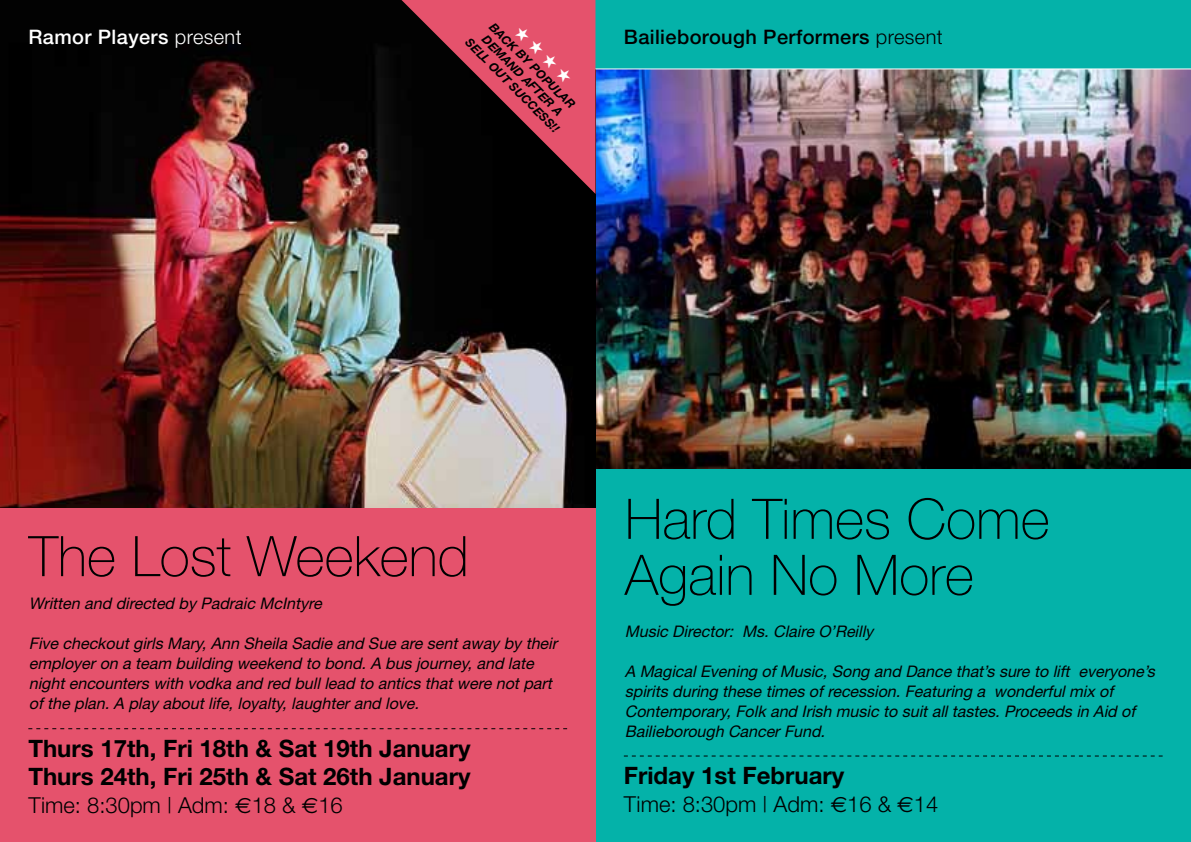
<style>
.page{position:relative;width:1191px;height:842px;background:#fff}
.page>*{position:absolute;margin:0;border:0;box-sizing:border-box;transform-origin:0 0}
.t1{font:100 56px/56px "Helvetica Neue";color:#000}
.t2{font:700 24px/28px "Helvetica Neue";color:#000}
.t3{font:300 22px "Helvetica Neue";color:#000}
.t4{font:500 20px "Helvetica Neue";letter-spacing:.02em;color:#000}
.t5{font:500 20px "Helvetica Neue";letter-spacing:.02em;color:#fff}
.t6{font:18px "Zapf Dingbats ITC";color:#fff}
.t7{font:italic 16px/20px "Helvetica Neue East A";color:#000}
.t8{font:italic 700 12px "Helvetica Neue";color:#000}
.s1{font-weight:300}
.s2{font-family:"Euro Sans";font-weight:400}
</style>
<div class="page">
<img style="left:595px;top:69px;width:596px;height:400px">
<div style="left:595px;top:469px;width:596px;height:373px;background:#04b2a9"></div>
<img style="left:0;top:0;width:595px;height:508px">
<div style="left:0;top:508px;width:595px;height:334px;background:#e5526c"></div>
<div style="left:595px;top:0;width:596px;height:69px;background:#04b2a9"></div>
<svg style="left:624px;top:755px;width:538px;height:1px"></svg>
<svg style="left:401px;top:0;width:194px;height:194px;background:#712936"></svg>
<hr style="left:595px;top:68px;width:596px;height:1px;background:#fff">
<svg style="left:28px;top:728px;width:539px;height:1px"></svg>
<p class="t8" style="left:496px;top:19px;width:117px;rotate:45deg">Back b y popu lar</p>
<p class="t6" style="left:523px;top:22px;width:75px;rotate:45deg">★ ★ ★ ★</p>
<p class="t5" style="left:28px;top:25px;width:215px">Ramor Players <span class="s1">present</span></p>
<p class="t4" style="left:624px;top:25px;width:320px">Bailieborough Performers <span class="s1">present</span></p>
<p class="t8" style="left:489px;top:32px;width:110px;rotate:45deg">demand aft er a</p>
<p class="t8" style="left:473px;top:35px;width:50px;rotate:45deg">sell out</p>
<p class="t8" style="left:516px;top:79px;width:67px;rotate:45deg">su ccess !!</p>
<h1 class="t1" style="left:29px;top:528px;width:441px">The Lost Weekend</h1>
<p class="t7" style="left:29px;top:594px;width:294px">Written and directed by Padraic McIntyre</p>
<p class="t7" style="left:29px;top:634px;width:530px">Five checkout girls Mary, Ann Sheila Sadie and Sue are sent away by their employer on a team building weekend to bond. A bus journey, and late night encounters with vodka and red bull lead to antics that were not part of the plan. A play about life, loyalty, laughter and love.</p>
<h2 class="t2" style="left:28px;top:734px;width:443px">Thurs 17th, Fri 18th &amp; Sat 19th January<br>Thurs 24th, Fri 25th &amp; Sat 26th January</h2>
<h3 class="t3" style="left:28px;top:792px;width:316px">Time: 8:30pm | Adm: <span class="s2">M</span>18 &amp; <span class="s2">M</span>16</h3>
<h1 class="t1" style="left:625px;top:491px;width:426px">Hard Times Come<br>Again No More</h1>
<p class="t7" style="left:625px;top:621px;width:250px">Music Director: Ms. Claire O’Reilly</p>
<p class="t7" style="left:625px;top:661px;width:531px">A Magical Evening of Music, Song and Dance that’s sure to lift everyone’s spirits during these times of recession. Featuring a wonderful mix of Contemporary, Folk and Irish music to suit all tastes. Proceeds in Aid of Bailieborough Cancer Fund.</p>
<h2 class="t2" style="left:624px;top:761px;width:222px">Friday 1st February</h2>
<h3 class="t3" style="left:624px;top:791px;width:316px">Time: 8:30pm | Adm: <span class="s2">M</span>16 &amp; <span class="s2">M</span>14</h3>
</div>
